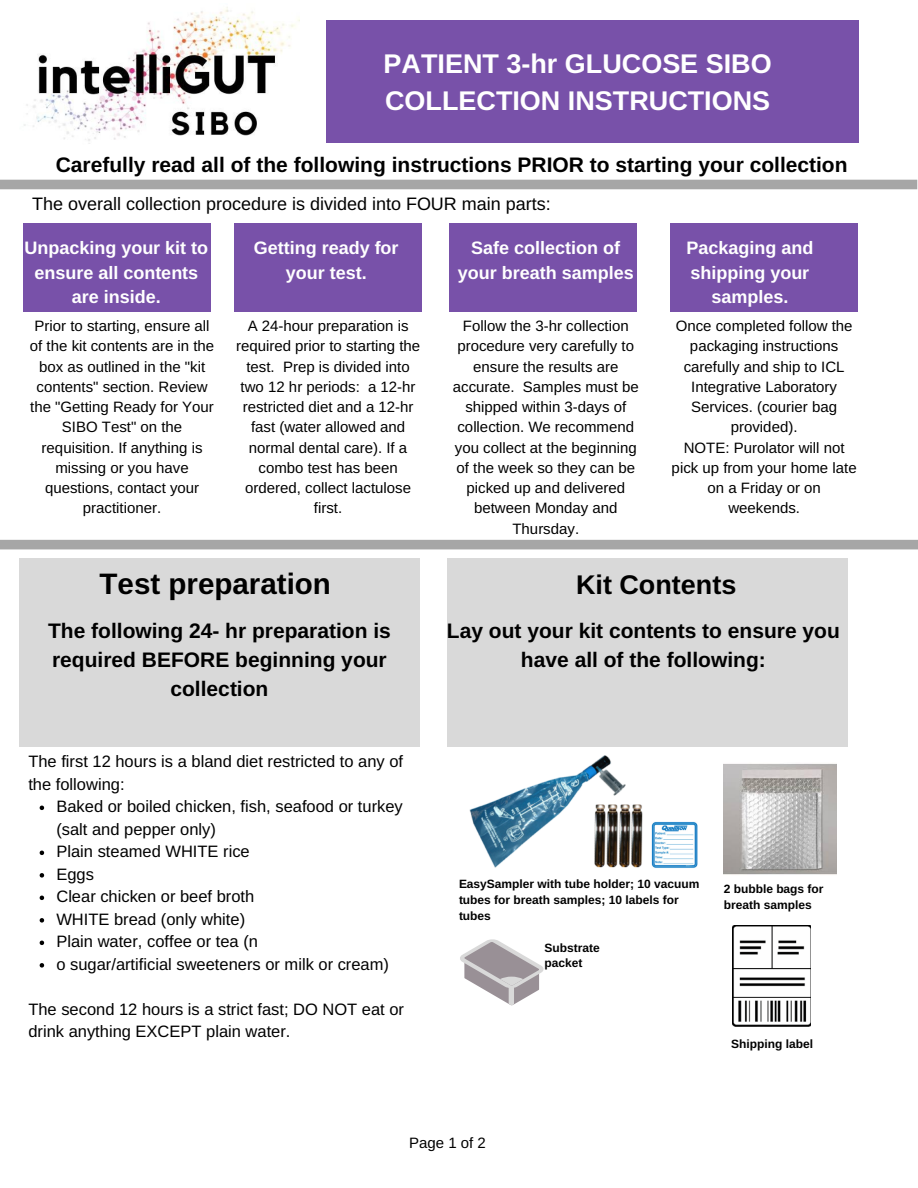
<style>
.page{position:relative;width:918px;height:1188px;background:#fff}
.page>*{position:absolute;margin:0;border:0;box-sizing:border-box;transform-origin:0 0}
.t1{font:700 29.55px "Arimo";color:#000}
.t2{font:700 27px/37.2px "Arimo";color:#fff}
.t3{font:700 27px "Arimo";color:#000}
.t4{font:700 21px/29.2px "Arimo";color:#000;text-align:center}
.t5{font:700 18px/24.8px "Arimo";color:#fff;text-align:center}
.t6{font:18px "Arimo";color:#000}
.t7{font:16.5px/22.5px "Arimo";color:#000}
.t8{font:15px/20.2px "Arimo";color:#000;text-align:center}
.t9{font:700 12px/15.8px "Arimo";color:#000}
</style>
<div class="page">
<img style="left:24px;top:7px;width:275px;height:137px">
<div style="left:326px;top:21px;width:532px;height:122px;background:#7851a9"></div>
<div style="left:0;top:180px;width:917px;height:9px;background:#a6a6a6"></div>
<div style="left:449px;top:223px;width:188px;height:88px;background:#7851a9"></div>
<div style="left:23px;top:223px;width:187px;height:88px;background:#7851a9"></div>
<div style="left:235px;top:223px;width:187px;height:88px;background:#7851a9"></div>
<div style="left:671px;top:223px;width:187px;height:88px;background:#7851a9"></div>
<div style="left:0;top:540px;width:918px;height:9px;background:#a6a6a6"></div>
<div style="left:20px;top:558px;width:400px;height:188px;background:#d9d9d9"></div>
<div style="left:447px;top:558px;width:400px;height:188px;background:#d9d9d9"></div>
<svg style="left:460px;top:939px;width:84px;height:66px"></svg>
<img style="left:469px;top:756px;width:229px;height:112px">
<img style="left:724px;top:763px;width:112px;height:112px">
<img style="left:732px;top:925px;width:79px;height:101px">
<svg style="left:40px;top:806px;width:4px;height:4px"></svg>
<svg style="left:40px;top:851px;width:4px;height:4px"></svg>
<svg style="left:40px;top:873px;width:4px;height:5px"></svg>
<svg style="left:40px;top:896px;width:4px;height:4px"></svg>
<svg style="left:40px;top:918px;width:4px;height:5px"></svg>
<svg style="left:40px;top:941px;width:4px;height:4px"></svg>
<svg style="left:40px;top:963px;width:4px;height:5px"></svg>
<h2 class="t2" style="left:384px;top:45px;width:390px">PATIENT 3-hr GLUCOSE SIBO<br>COLLECTION INSTRUCTIONS</h2>
<h3 class="t4" style="left:56px;top:150px;width:793px">Carefully read all of the following instructions PRIOR to starting your collection</h3>
<p class="t6" style="left:32px;top:194px;width:520px">The overall collection procedure is divided into FOUR main parts:</p>
<p class="t5" style="left:254px;top:235px;width:146px">Getting ready for your test.</p>
<p class="t5" style="left:24px;top:235px;width:185px">Unpacking your kit to ensure all contents are inside.</p>
<p class="t5" style="left:458px;top:235px;width:177px">Safe collection of your breath samples</p>
<p class="t5" style="left:686px;top:235px;width:128px">Packaging and shipping your samples.</p>
<p class="t8" style="left:30px;top:316px;width:186px">Prior to starting, ensure all of the kit contents are in the box as outlined in the "kit contents" section. Review the "Getting Ready for Your<br>SIBO Test" on the requisition. If anything is missing or you have questions, contact your practitioner.</p>
<p class="t8" style="left:236px;top:316px;width:186px">A 24-hour preparation is required prior to starting the test. Prep is divided into two 12 hr periods: a 12-hr restricted diet and a 12-hr fast (water allowed and normal dental care). If a combo test has been ordered, collect lactulose first.</p>
<p class="t8" style="left:453px;top:316px;width:187px">Follow the 3-hr collection procedure very carefully to ensure the results are accurate. Samples must be shipped within 3-days of collection. We recommend you collect at the beginning of the week so they can be picked up and delivered between Monday and<br>Thursday.</p>
<p class="t8" style="left:672px;top:316px;width:187px">Once completed follow the packaging instructions carefully and ship to ICL<br>Integrative Laboratory<br>Services. (courier bag provided).<br>NOTE: Purolator will not pick up from your home late on a Friday or on weekends.</p>
<h1 class="t1" style="left:100px;top:567px;width:233px">Test preparation</h1>
<h3 class="t4" style="left:48px;top:616px;width:344px">The following 24- hr preparation is required BEFORE beginning your collection</h3>
<p class="t7" style="left:28px;top:750px;width:376px">The first 12 hours is a bland diet restricted to any of the following:</p>
<p class="t7" style="left:56px;top:795px;width:348px">Baked or boiled chicken, fish, seafood or turkey (salt and pepper only)<br>Plain steamed WHITE rice<br>Eggs<br>Clear chicken or beef broth<br>WHITE bread (only white)<br>Plain water, coffee or tea (n<br>o sugar/artificial sweeteners or milk or cream)</p>
<p class="t7" style="left:28px;top:998px;width:377px">The second 12 hours is a strict fast; DO NOT eat or drink anything EXCEPT plain water.</p>
<h2 class="t3" style="left:576px;top:570px;width:162px">Kit Contents</h2>
<h3 class="t4" style="left:447px;top:616px;width:394px">Lay out your kit contents to ensure you have all of the following:</h3>
<p class="t9" style="left:459px;top:876px;width:242px">EasySampler with tube holder; 10 vacuum tubes for breath samples; 10 labels for tubes</p>
<p class="t9" style="left:724px;top:881px;width:101px">2 bubble bags for breath samples</p>
<p class="t9" style="left:545px;top:940px;width:57px">Substrate packet</p>
<p class="t9" style="left:731px;top:1036px;width:83px">Shipping label</p>
<p class="t8" style="left:409px;top:1133px;width:78px">Page 1 of 2</p>
</div>
